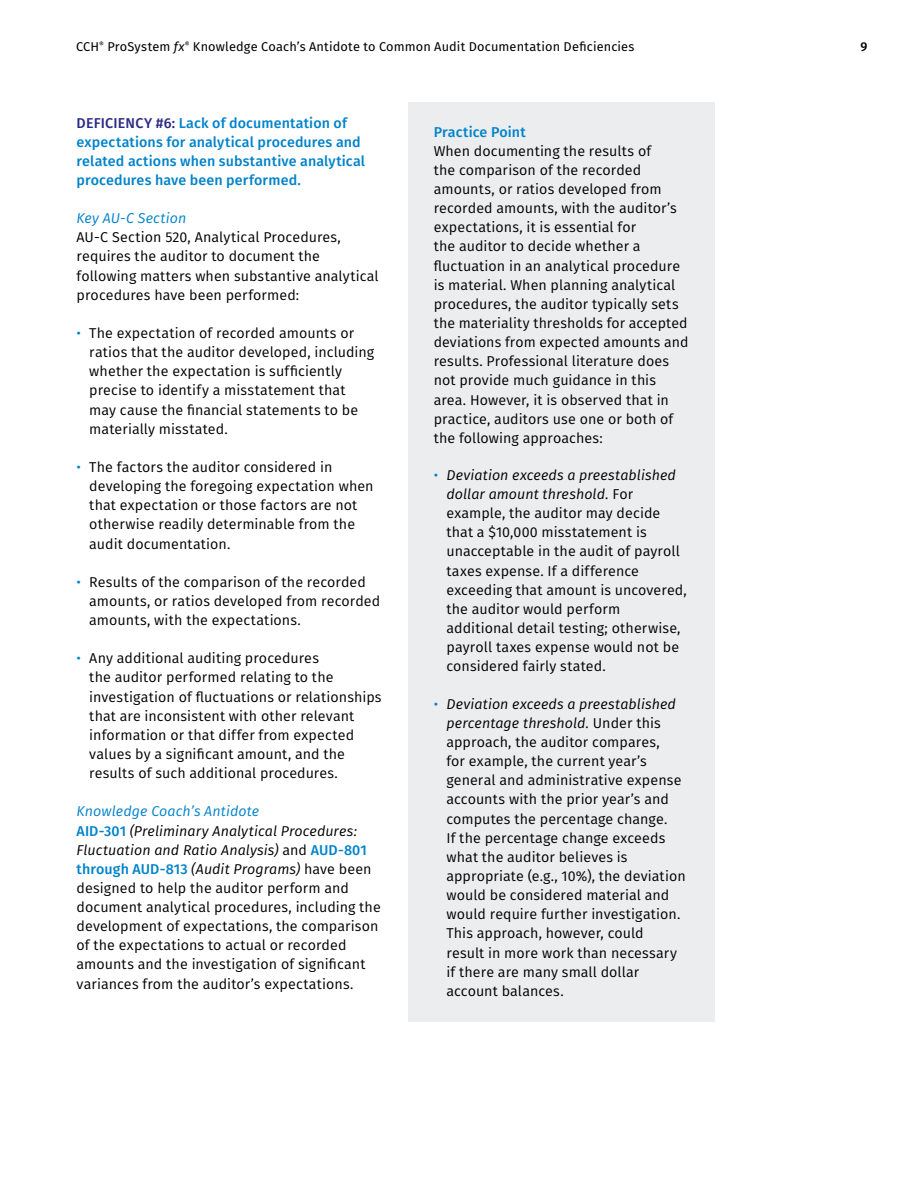
<style>
.page{position:relative;width:918px;height:1188px;background:#fff}
.page>*{position:absolute;margin:0;border:0;box-sizing:border-box;transform-origin:0 0}
.Practice_Point_Body{font:14.25px/19.2px "Fira Sans";letter-spacing:.005em;color:#000}
.Body_text{font:14.25px/19.2px "Fira Sans";letter-spacing:.005em;color:#000}
.Heading{font:500 14.25px/19.2px "Fira Sans";letter-spacing:.01em;color:#0083ca}
.Subheading{font:italic 14.25px "Fira Sans";letter-spacing:.005em;color:#0083ca}
.Practice_Point_Headi{font:500 14.25px "Fira Sans";letter-spacing:.005em;color:#0083ca}
.t1{font:12.75px "Fira Sans";letter-spacing:.01em;color:#000}
.t2{font:500 12.75px "Fira Sans";color:#000}
.s1{font-style:italic}
.s2{color:#2a2a86}
.s3{color:#0083ca}
.s4{font-weight:500;color:#0083ca}
</style>
<div class="page">
<div style="left:408px;top:102px;width:306px;height:919px;background:#ecedee"></div>
<p class="t1" style="left:76px;top:37px;width:560px">CCH<sup>®</sup> ProSystem <span class="s1">fx</span><sup>®</sup> Knowledge Coach’s Antidote to Common Audit Documentation Deficiencies</p>
<p class="t2" style="left:860px;top:36px;width:8px">9</p>
<p class="Heading" style="left:77px;top:112px;width:290px"><span class="s2">DEFICIENCY #6:</span> Lack of documentation of expectations for analytical procedures and related actions when substantive analytical procedures have been performed.</p>
<p class="Subheading" style="left:77px;top:208px;width:111px">Key AU‑C Section</p>
<p class="Body_text" style="left:77px;top:227px;width:304px">AU‑C Section 520, Analytical Procedures, requires the auditor to document the following matters when substantive analytical procedures have been performed:</p>
<p class="Practice_Point_Body" style="left:89px;top:323px;width:287px;text-indent:-13px"><span class="s3">•</span> The expectation of recorded amounts or ratios that the auditor developed, including whether the expectation is sufficiently precise to identify a misstatement that may cause the financial statements to be materially misstated.</p>
<p class="Practice_Point_Body" style="left:89px;top:457px;width:286px;text-indent:-13px"><span class="s3">•</span> The factors the auditor considered in developing the foregoing expectation when that expectation or those factors are not otherwise readily determinable from the audit documentation.</p>
<p class="Practice_Point_Body" style="left:89px;top:572px;width:293px;text-indent:-13px"><span class="s3">•</span> Results of the comparison of the recorded amounts, or ratios developed from recorded amounts, with the expectations.</p>
<p class="Practice_Point_Body" style="left:89px;top:648px;width:294px;text-indent:-13px"><span class="s3">•</span> Any additional auditing procedures<br>the auditor performed relating to the investigation of fluctuations or relationships that are inconsistent with other relevant information or that differ from expected values by a significant amount, and the results of such additional procedures.</p>
<p class="Subheading" style="left:77px;top:801px;width:184px">Knowledge Coach’s Antidote</p>
<p class="Body_text" style="left:77px;top:821px;width:306px"><span class="s4">AID‑301</span> <span class="s1">(Preliminary Analytical Procedures:<br>Fluctuation and Ratio Analysis)</span> and <span class="s4">AUD‑801 through AUD‑813</span> <span class="s1">(Audit Programs)</span> have been designed to help the auditor perform and document analytical procedures, including the development of expectations, the comparison of the expectations to actual or recorded amounts and the investigation of significant variances from the auditor’s expectations.</p>
<p class="Practice_Point_Headi" style="left:434px;top:120px;width:94px">Practice Point</p>
<p class="Practice_Point_Body" style="left:434px;top:141px;width:256px">When documenting the results of<br>the comparison of the recorded amounts, or ratios developed from recorded amounts, with the auditor’s expectations, it is essential for<br>the auditor to decide whether a fluctuation in an analytical procedure is material. When planning analytical procedures, the auditor typically sets the materiality thresholds for accepted deviations from expected amounts and results. Professional literature does not provide much guidance in this area. However, it is observed that in practice, auditors use one or both of the following approaches:</p>
<p class="Practice_Point_Body" style="left:446px;top:465px;width:242px;text-indent:-13px"><span class="s3">•</span> <span class="s1">Deviation exceeds a preestablished dollar amount threshold.</span> For example, the auditor may decide that a $10,000 misstatement is unacceptable in the audit of payroll taxes expense. If a difference exceeding that amount is uncovered, the auditor would perform additional detail testing; otherwise, payroll taxes expense would not be considered fairly stated.</p>
<p class="Practice_Point_Body" style="left:446px;top:694px;width:241px;text-indent:-13px"><span class="s3">•</span> <span class="s1">Deviation exceeds a preestablished percentage threshold.</span> Under this approach, the auditor compares,<br>for example, the current year’s general and administrative expense accounts with the prior year’s and computes the percentage change.<br>If the percentage change exceeds what the auditor believes is appropriate (e.g., 10%), the deviation would be considered material and would require further investigation.<br>This approach, however, could<br>result in more work than necessary if there are many small dollar account balances.</p>
</div>
